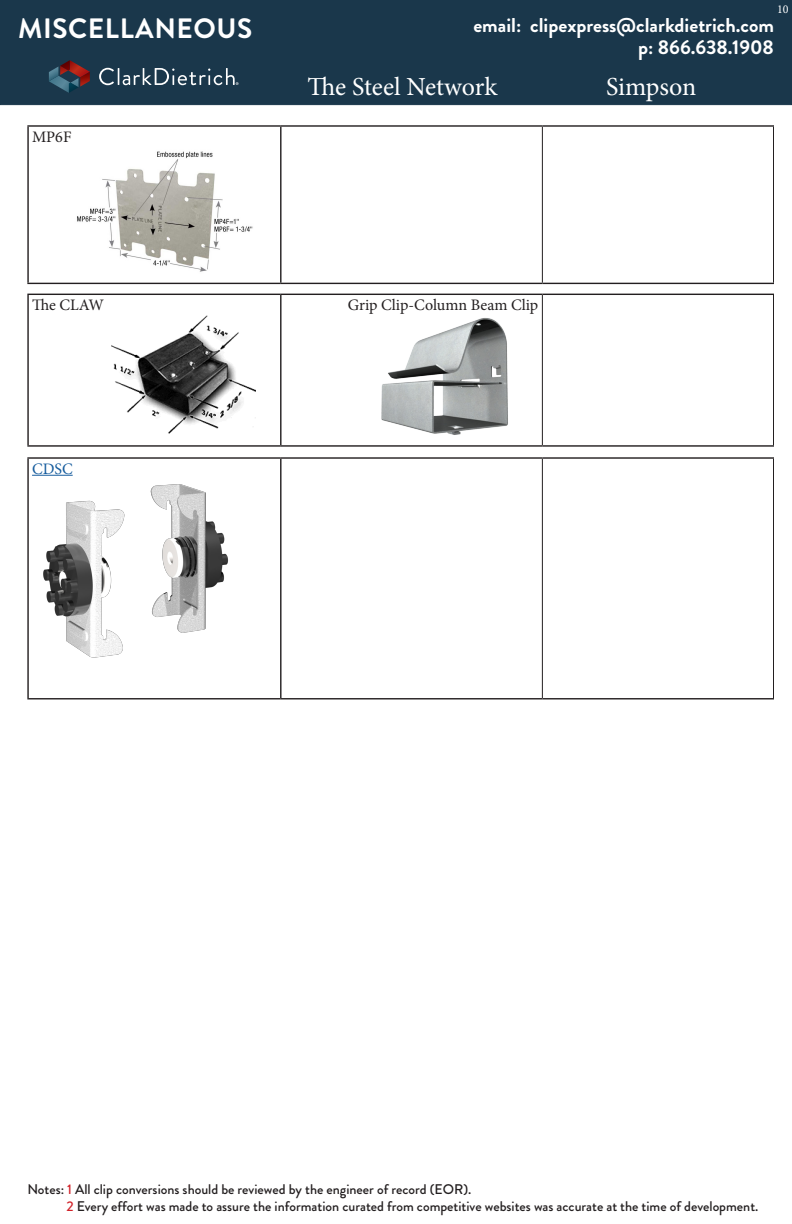
<style>
.page{position:relative;width:792px;height:1224px;background:#fff}
.page>*{position:absolute;margin:0;border:0;box-sizing:border-box;transform-origin:0 0}
.t1{font:700 28px "Brandon Grotesque";letter-spacing:.02em;color:#fff}
.t2{font:26px "Minion Pro";letter-spacing:-.005em;color:#fff}
.t3{font:700 20px/22px "Brandon Grotesque";color:#fff;text-align:right}
.t4{font:16px "Minion Pro";color:#231f20}
.t5{font:16px "Minion Pro";color:#175d9e}
.t6{font:500 14px/16.8px "Brandon Grotesque";color:#231f20}
.t7{font:12px "Minion Pro";color:#fff}
.s1{color:#d1232a}
</style>
<div class="page">
<div style="left:0;top:0;width:792px;height:105px;background:#1a374b"></div>
<svg style="left:49px;top:60px;width:41px;height:33px"></svg>
<svg style="left:99px;top:68px;width:140px;height:17px"></svg>
<hr style="left:280px;top:127px;width:2px;height:156px;background:#231f20">
<hr style="left:542px;top:127px;width:1px;height:156px;background:#231f20">
<hr style="left:773px;top:127px;width:1px;height:156px;background:#231f20">
<hr style="left:27px;top:125px;width:254px;height:2px;background:#231f20">
<hr style="left:27px;top:127px;width:2px;height:156px;background:#231f20">
<hr style="left:281px;top:125px;width:261px;height:2px;background:#231f20">
<hr style="left:542px;top:125px;width:232px;height:2px;background:#231f20">
<hr style="left:27px;top:283px;width:254px;height:1px;background:#231f20">
<hr style="left:281px;top:283px;width:261px;height:1px;background:#231f20">
<hr style="left:542px;top:283px;width:232px;height:1px;background:#231f20">
<hr style="left:280px;top:295px;width:2px;height:150px;background:#231f20">
<hr style="left:542px;top:295px;width:1px;height:150px;background:#231f20">
<hr style="left:773px;top:295px;width:1px;height:150px;background:#231f20">
<hr style="left:27px;top:294px;width:254px;height:1px;background:#231f20">
<hr style="left:27px;top:295px;width:2px;height:150px;background:#231f20">
<hr style="left:281px;top:294px;width:261px;height:1px;background:#231f20">
<hr style="left:542px;top:294px;width:232px;height:1px;background:#231f20">
<hr style="left:27px;top:445px;width:254px;height:2px;background:#231f20">
<hr style="left:281px;top:445px;width:261px;height:2px;background:#231f20">
<hr style="left:542px;top:445px;width:232px;height:2px;background:#231f20">
<img style="left:111px;top:315px;width:145px;height:119px">
<img style="left:381px;top:318px;width:127px;height:117px">
<img style="left:77px;top:151px;width:176px;height:121px">
<hr style="left:280px;top:459px;width:2px;height:239px;background:#231f20">
<hr style="left:542px;top:459px;width:1px;height:239px;background:#231f20">
<hr style="left:773px;top:459px;width:1px;height:239px;background:#231f20">
<hr style="left:27px;top:457px;width:254px;height:2px;background:#231f20">
<hr style="left:27px;top:459px;width:2px;height:239px;background:#231f20">
<hr style="left:281px;top:457px;width:261px;height:2px;background:#231f20">
<hr style="left:542px;top:457px;width:232px;height:2px;background:#231f20">
<hr style="left:27px;top:698px;width:254px;height:1px;background:#231f20">
<hr style="left:281px;top:698px;width:261px;height:1px;background:#231f20">
<hr style="left:542px;top:698px;width:232px;height:1px;background:#231f20">
<hr style="left:32px;top:475px;width:41px;height:1px;background:#175d9e">
<img style="left:27px;top:488px;width:98px;height:185px">
<img style="left:150px;top:484px;width:78px;height:149px">
<p class="t7" style="left:777px;top:1px;width:13px">10</p>
<h1 class="t1" style="left:18px;top:8px;width:236px">MISCELLANEOUS</h1>
<h3 class="t3" style="left:473px;top:14px;width:302px">email: clipexpress@clarkdietrich.com p: 866.638.1908</h3>
<p class="t4" style="left:32px;top:126px;width:41px">MP6F</p>
<h2 class="t2" style="left:308px;top:69px;width:191px">The Steel Network</h2>
<h2 class="t2" style="left:606px;top:69px;width:92px">Simpson</h2>
<p class="t4" style="left:32px;top:294px;width:73px">The CLAW</p>
<p class="t4" style="left:348px;top:294px;width:192px">Grip Clip-Column Beam Clip</p>
<p class="t5" style="left:32px;top:458px;width:42px">CDSC</p>
<p class="t6" style="left:66px;top:1181px;width:693px;text-indent:-39px">Notes: <span class="s1">1</span> All clip conversions should be reviewed by the engineer of record (EOR).<br><span class="s1">2</span> Every effort was made to assure the information curated from competitive websites was accurate at the time of development.</p>
</div>
